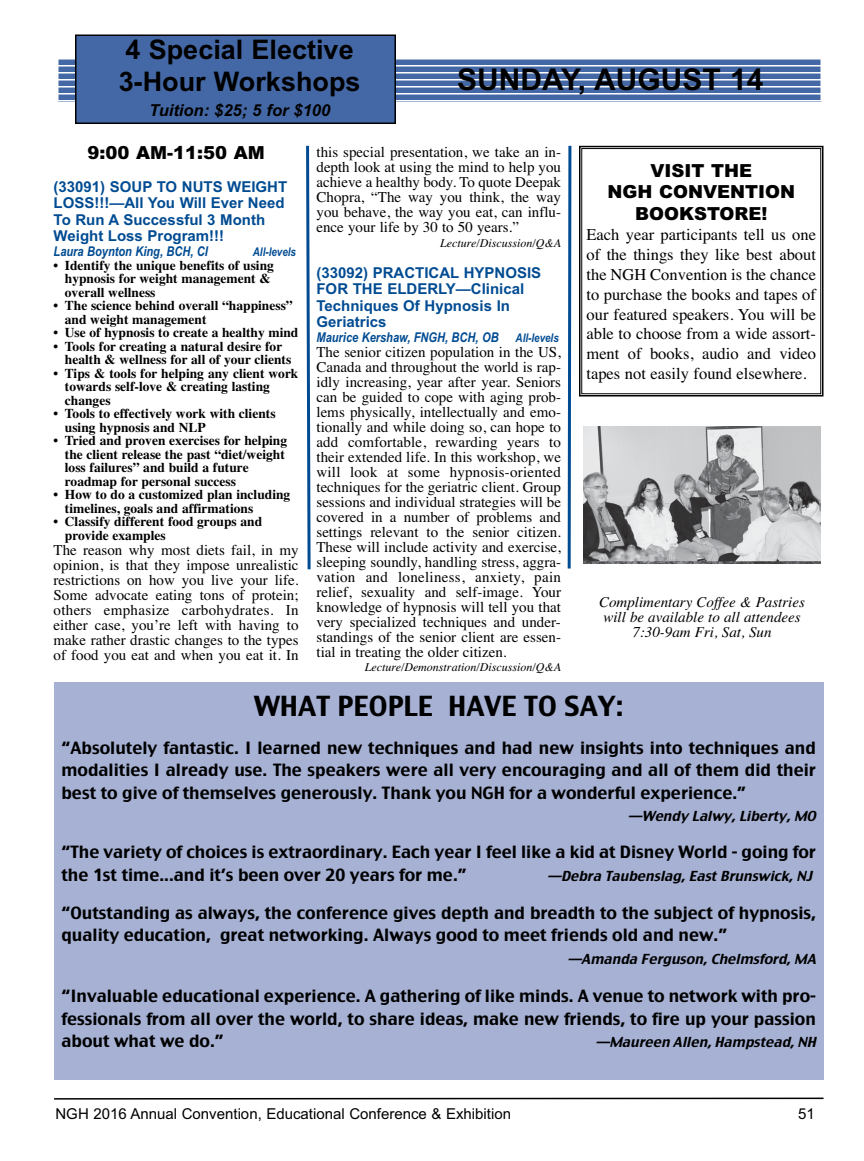
<style>
.page{position:relative;width:864px;height:1161px;background:#fff}
.page>*{position:absolute;margin:0;border:0;box-sizing:border-box;transform-origin:0 0}
.t1{font:700 30px "Arial";color:#000}
.t2{font:700 27px/32.4px "Arial";color:#000}
.t3{font:27px "Charcoal CY";color:#000}
.t4{font:900 18px/21.9px "Arial";color:#000;text-align:center}
.t5{font:16.5px/22.5px "Charcoal CY";color:#000;text-align:justify}
.t6{font:16.5px/19.8px "Times";color:#000;text-align:justify}
.t7{font:italic 700 16.5px "Arial";color:#000}
.t8{font:15px/15px "Times";color:#000;text-align:justify}
.t9{font:700 15px/16.5px "Arial";color:#004b92}
.t10{font:italic 15px/15px "Times";color:#000;text-align:center}
.t11{font:15px "Arial";color:#000}
.t12{font:700 13.5px/13.5px "Times";color:#000}
.t13{font:italic 13.5px "Charcoal CY";color:#000}
.t14{font:italic 700 13.5px "Arial Narrow";color:#004b92}
.t15{font:italic 12px "Times";color:#000}
.t16{font:italic 700 12px "Arial Narrow";color:#004b92}
</style>
<div class="page">
<svg style="left:54px;top:1097px;width:770px;height:3px;background:#7f7f7f"></svg>
<div style="left:57px;top:58px;width:765px;height:8px;background:#4468a6"></div>
<div style="left:57px;top:66px;width:765px;height:7px;background:#4468a6"></div>
<div style="left:57px;top:73px;width:765px;height:7px;background:#4468a6"></div>
<div style="left:57px;top:80px;width:765px;height:7px;background:#4468a6"></div>
<div style="left:57px;top:87px;width:765px;height:7px;background:#4468a6"></div>
<div style="left:57px;top:94px;width:765px;height:8px;background:#4468a6"></div>
<hr style="left:57px;top:58px;width:1px;height:44px;background:#fff">
<hr style="left:820px;top:58px;width:2px;height:44px;background:#fff">
<hr style="left:57px;top:58px;width:765px;height:2px;background:#fff">
<hr style="left:57px;top:65px;width:765px;height:2px;background:#fff">
<hr style="left:57px;top:72px;width:765px;height:2px;background:#fff">
<hr style="left:57px;top:79px;width:765px;height:2px;background:#fff">
<hr style="left:57px;top:86px;width:765px;height:2px;background:#fff">
<hr style="left:57px;top:93px;width:765px;height:2px;background:#fff">
<hr style="left:57px;top:100px;width:765px;height:2px;background:#fff">
<div style="left:76px;top:35px;width:319px;height:88px;background:#4468a6"></div>
<div style="left:75px;top:34px;width:321px;height:90px;border:2px solid #000"></div>
<svg style="left:567px;top:145px;width:5px;height:424px"></svg>
<svg style="left:306px;top:145px;width:5px;height:425px"></svg>
<div style="left:54px;top:682px;width:770px;height:398px;background:#a6b1d4"></div>
<img style="left:584px;top:427px;width:236px;height:137px">
<div style="left:579px;top:146px;width:245px;height:251px;border:2px solid #000"></div>
<h2 class="t2" style="left:119px;top:33px;width:243px">4 Special Elective<br>3-Hour Workshops</h2>
<p class="t7" style="left:149px;top:101px;width:183px">Tuition: $25; 5 for $100</p>
<h1 class="t1" style="left:457px;top:62px;width:308px">SUNDAY, AUGUST 14</h1>
<p class="t4" style="left:87px;top:142px;width:179px">9:00 AM-11:50 AM</p>
<p class="t9" style="left:54px;top:178px;width:235px">(33091) SOUP TO NUTS WEIGHT<br>LOSS!!!—All You Will Ever Need<br>To Run A Successful 3 Month<br>Weight Loss Program!!!</p>
<p class="t14" style="left:54px;top:243px;width:156px">Laura Boynton King, BCH, CI</p>
<p class="t16" style="left:253px;top:245px;width:45px">All-levels</p>
<p class="t12" style="left:65px;top:258px;width:211px;text-indent:-11px">• Identify the unique benefits of using hypnosis for weight management &amp; overall wellness</p>
<p class="t12" style="left:65px;top:299px;width:229px;text-indent:-11px">• The science behind overall “happiness” and weight management</p>
<p class="t12" style="left:54px;top:326px;width:246px">• Use of hypnosis to create a healthy mind</p>
<p class="t12" style="left:65px;top:339px;width:228px;text-indent:-11px">• Tools for creating a natural desire for health &amp; wellness for all of your clients</p>
<p class="t12" style="left:65px;top:366px;width:235px;text-indent:-11px">• Tips &amp; tools for helping any client work towards self-love &amp; creating lasting changes</p>
<p class="t12" style="left:65px;top:407px;width:212px;text-indent:-11px">• Tools to effectively work with clients using hypnosis and NLP</p>
<p class="t12" style="left:65px;top:434px;width:224px;text-indent:-11px">• Tried and proven exercises for helping the client release the past “diet/weight loss failures” and build a future roadmap for personal success</p>
<p class="t12" style="left:65px;top:488px;width:227px;text-indent:-11px">• How to do a customized plan including timelines, goals and affirmations</p>
<p class="t12" style="left:65px;top:515px;width:199px;text-indent:-11px">• Classify different food groups and provide examples</p>
<p class="t8" style="left:54px;top:542px;width:246px">The reason why most diets fail, in my opinion, is that they impose unrealistic restrictions on how you live your life.<br>Some advocate eating tons of protein; others emphasize carbohydrates. In either case, you’re left with having to make rather drastic changes to the types of food you eat and when you eat it. In</p>
<h2 class="t3" style="left:254px;top:691px;width:371px">WHAT PEOPLE HAVE TO SAY:</h2>
<p class="t5" style="left:62px;top:737px;width:756px">“Absolutely fantastic. I learned new techniques and had new insights into techniques and modalities I already use. The speakers were all very encouraging and all of them did their best to give of themselves generously. Thank you NGH for a wonderful experience.”</p>
<p class="t13" style="left:628px;top:809px;width:193px">—Wendy Lalwy,Liberty,MO</p>
<p class="t5" style="left:61px;top:841px;width:756px">“The variety of choices is extraordinary. Each year I feel like a kid at Disney World - going for the 1st time...and it’s been over 20 years for me.”</p>
<p class="t8" style="left:316px;top:144px;width:246px">this special presentation, we take an in&shy;depth look at using the mind to help you achieve a healthy body. To quote Deepak Chopra, “The way you think, the way you behave, the way you eat, can influ&shy;ence your life by 30 to 50 years.”</p>
<p class="t15" style="left:440px;top:236px;width:122px">Lecture/Discussion/Q&amp;A</p>
<p class="t9" style="left:316px;top:265px;width:226px">(33092) PRACTICAL HYPNOSIS<br>FOR THE ELDERLY—Clinical<br>Techniques Of Hypnosis In<br>Geriatrics</p>
<p class="t14" style="left:316px;top:330px;width:184px">Maurice Kershaw, FNGH, BCH, OB</p>
<p class="t16" style="left:516px;top:331px;width:45px">All-levels</p>
<p class="t8" style="left:316px;top:345px;width:246px">The senior citizen population in the US, Canada and throughout the world is rap&shy;idly increasing, year after year. Seniors can be guided to cope with aging prob&shy;lems physically, intellectually and emo&shy;tionally and while doing so, can hope to add comfortable, rewarding years to their extended life. In this workshop, we will look at some hypnosis-oriented techniques for the geriatric client. Group sessions and individual strategies will be covered in a number of problems and settings relevant to the senior citizen.<br>These will include activity and exercise, sleeping soundly, handling stress, aggra&shy;vation and loneliness, anxiety, pain relief, sexuality and self-image. Your knowledge of hypnosis will tell you that very specialized techniques and under&shy;standings of the senior client are essen&shy;tial in treating the older citizen.</p>
<p class="t15" style="left:365px;top:660px;width:198px">Lecture/Demonstration/Discussion/Q&amp;A</p>
<p class="t4" style="left:607px;top:159px;width:189px">VISIT THE<br>NGH CONVENTION<br>BOOKSTORE!</p>
<p class="t6" style="left:586px;top:225px;width:231px">Each year participants tell us one of the things they like best about the NGH Convention is the chance to purchase the books and tapes of our featured speakers. You will be able to choose from a wide assort&shy;ment of books, audio and video tapes not easily found elsewhere.</p>
<p class="t10" style="left:599px;top:594px;width:207px">Complimentary Coffee &amp; Pastries will be available to all attendees<br>7:30-9am Fri, Sat, Sun</p>
<p class="t13" style="left:548px;top:868px;width:270px">—Debra Taubenslag,EastBrunswick,NJ</p>
<p class="t5" style="left:61px;top:902px;width:756px">“Outstanding as always, the conference gives depth and breadth to the subject of hypnosis, quality education, great networking. Always good to meet friends old and new.”</p>
<p class="t13" style="left:568px;top:951px;width:253px">—Amanda Ferguson,Chelmsford,MA</p>
<p class="t5" style="left:61px;top:985px;width:756px">“Invaluable educational experience. A gathering of like minds. A venue to network with pro&shy;fessionals from all over the world, to share ideas, make new friends, to fire up your passion about what we do.”</p>
<p class="t13" style="left:596px;top:1035px;width:225px">—Maureen Allen,Hampstead,NH</p>
<p class="t11" style="left:56px;top:1105px;width:457px">NGH 2016 Annual Convention, Educational Conference &amp; Exhibition</p>
<p class="t11" style="left:798px;top:1105px;width:18px">51</p>
</div>
